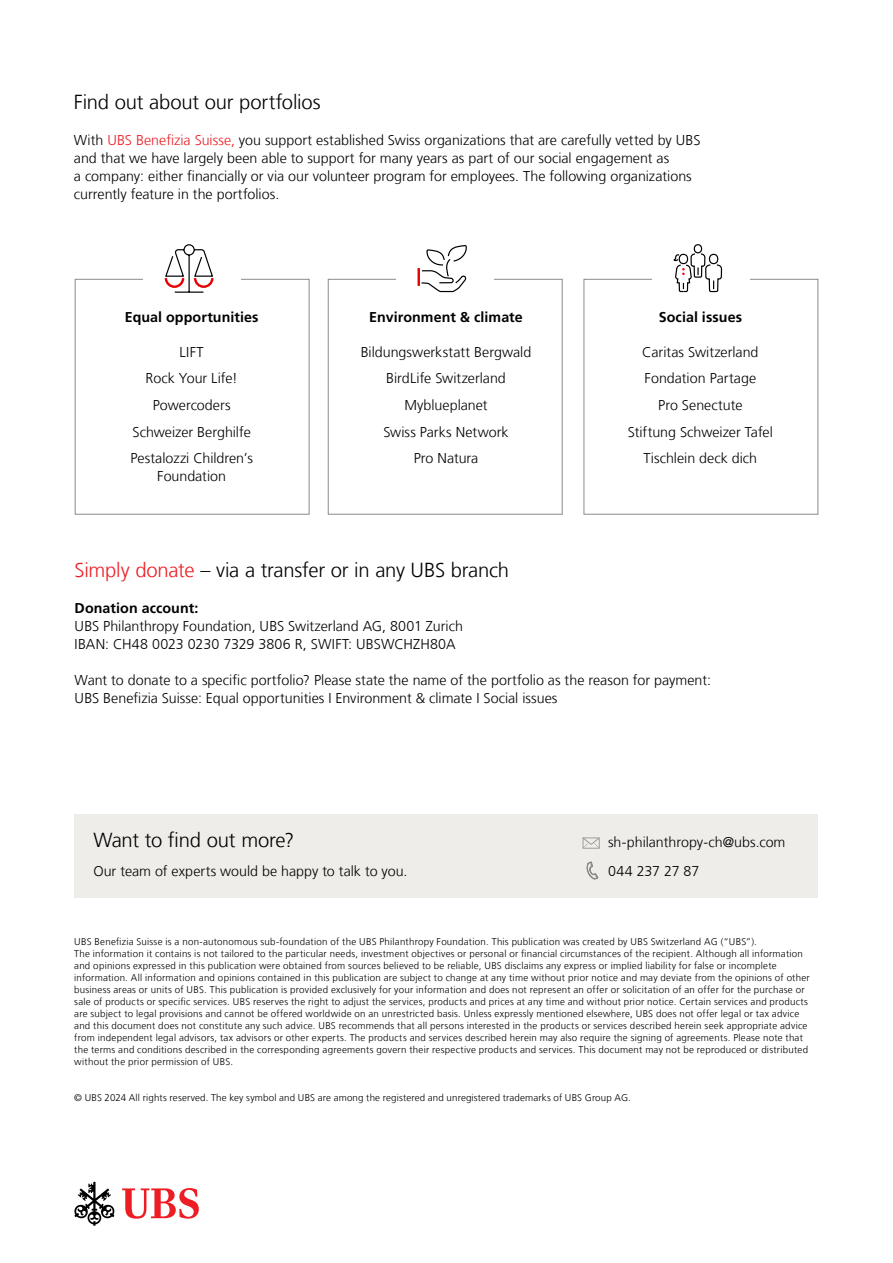
<style>
.page{position:relative;width:893px;height:1263px;background:#fff}
.page>*{position:absolute;margin:0;border:0;box-sizing:border-box;transform-origin:0 0}
.subtitle_13_5{font:300 20.25px "Frutiger LT Com";letter-spacing:-.01em;color:#000}
.UBS_Template_Body_co{font:300 14.25px/18px "Frutiger LT Com";color:#000}
.centered_list{font:300 14.25px/18px "Frutiger LT Com";color:#000;text-align:center}
.centered_list-2{font:700 14.25px "Frutiger LT Com";letter-spacing:.005em;color:#000}
.subtitle_13_5-2{font:300 14.25px "Frutiger LT Com";color:#000}
.UBS_Template_Body_co-2{font:700 14.25px "Frutiger LT Com";letter-spacing:.005em;color:#000}
.UBS_Template_Caption{font:300 9.75px/12px "Frutiger LT Com";letter-spacing:.025em;color:#000}
.s1{color:#ed1d24}
</style>
<div class="page">
<div style="left:74px;top:815px;width:744px;height:83px;background:#eeede9"></div>
<svg style="left:583px;top:837px;width:17px;height:11px"></svg>
<svg style="left:586px;top:861px;width:12px;height:18px"></svg>
<div style="left:75px;top:279px;width:234px;height:235px;border:1px solid #8c8b87"></div>
<div style="left:143px;top:267px;width:98px;height:42px;background:#fff"></div>
<div style="left:584px;top:279px;width:234px;height:235px;border:1px solid #8c8b87"></div>
<div style="left:328px;top:279px;width:234px;height:235px;border:1px solid #8c8b87"></div>
<div style="left:396px;top:267px;width:98px;height:42px;background:#fff"></div>
<div style="left:652px;top:258px;width:98px;height:41px;background:#fff"></div>
<svg style="left:418px;top:245px;width:49px;height:48px"></svg>
<svg style="left:164px;top:244px;width:50px;height:49px"></svg>
<svg style="left:673px;top:244px;width:50px;height:49px"></svg>
<svg style="left:122px;top:1188px;width:77px;height:30px"></svg>
<svg style="left:74px;top:1182px;width:41px;height:44px"></svg>
<p class="subtitle_13_5" style="left:74px;top:90px;width:248px">Find out about our portfolios</p>
<p class="UBS_Template_Body_co" style="left:74px;top:131px;width:628px">With <span class="s1">UBS Benefizia Suisse,</span> you support established Swiss organizations that are carefully vetted by UBS and that we have largely been able to support for many years as part of our social engagement as<br>a company: either financially or via our volunteer program for employees. The following organizations currently feature in the portfolios.</p>
<p class="centered_list-2" style="left:125px;top:309px;width:135px">Equal opportunities</p>
<p class="centered_list" style="left:180px;top:343px;width:26px">LIFT</p>
<p class="centered_list" style="left:146px;top:370px;width:94px">Rock Your Life!</p>
<p class="centered_list" style="left:153px;top:396px;width:79px">Powercoders</p>
<p class="centered_list" style="left:133px;top:423px;width:120px">Schweizer Berghilfe</p>
<p class="centered_list" style="left:130px;top:449px;width:124px">Pestalozzi Children’s<br>Foundation</p>
<p class="centered_list-2" style="left:369px;top:309px;width:155px">Environment &amp; climate</p>
<p class="centered_list" style="left:361px;top:343px;width:172px">Bildungswerkstatt Bergwald</p>
<p class="centered_list" style="left:386px;top:370px;width:121px">BirdLife Switzerland</p>
<p class="centered_list" style="left:404px;top:396px;width:85px">Myblueplanet</p>
<p class="centered_list" style="left:383px;top:423px;width:127px">Swiss Parks Network</p>
<p class="centered_list" style="left:414px;top:449px;width:66px">Pro Natura</p>
<p class="centered_list-2" style="left:659px;top:309px;width:85px">Social issues</p>
<p class="centered_list" style="left:642px;top:343px;width:118px">Caritas Switzerland</p>
<p class="centered_list" style="left:644px;top:370px;width:113px">Fondation Partage</p>
<p class="centered_list" style="left:658px;top:396px;width:86px">Pro Senectute</p>
<p class="centered_list" style="left:628px;top:423px;width:146px">Stiftung Schweizer Tafel</p>
<p class="centered_list" style="left:644px;top:449px;width:115px">Tischlein deck dich</p>
<p class="subtitle_13_5" style="left:75px;top:558px;width:436px"><span class="s1">Simply donate</span> – via a transfer or in any UBS branch</p>
<p class="UBS_Template_Body_co-2" style="left:75px;top:600px;width:125px">Donation account:</p>
<p class="UBS_Template_Body_co" style="left:75px;top:617px;width:390px">UBS Philanthropy Foundation, UBS Switzerland AG, 8001 Zurich<br>IBAN: CH48 0023 0230 7329 3806 R, SWIFT: UBSWCHZH80A</p>
<p class="UBS_Template_Body_co" style="left:75px;top:671px;width:638px">Want to donate to a specific portfolio? Please state the name of the portfolio as the reason for payment:<br>UBS Benefizia Suisse: Equal opportunities I Environment &amp; climate I Social issues</p>
<p class="subtitle_13_5" style="left:93px;top:828px;width:202px">Want to find out more?</p>
<p class="subtitle_13_5-2" style="left:93px;top:862px;width:316px">Our team of experts would be happy to talk to you.</p>
<p class="UBS_Template_Body_co" style="left:608px;top:833px;width:179px">sh-philanthropy-ch@ubs.com</p>
<p class="UBS_Template_Body_co" style="left:608px;top:862px;width:93px">044 237 27 87</p>
<p class="UBS_Template_Caption" style="left:74px;top:935px;width:737px">UBS Benefizia Suisse is a non-autonomous sub-foundation of the UBS Philanthropy Foundation. This publication was created by UBS Switzerland AG (“UBS”).<br>The information it contains is not tailored to the particular needs, investment objectives or personal or financial circumstances of the recipient. Although all information and opinions expressed in this publication were obtained from sources believed to be reliable, UBS disclaims any express or implied liability for false or incomplete information. All information and opinions contained in this publication are subject to change at any time without prior notice and may deviate from the opinions of other business areas or units of UBS. This publication is provided exclusively for your information and does not represent an offer or solicitation of an offer for the purchase or sale of products or specific services. UBS reserves the right to adjust the services, products and prices at any time and without prior notice. Certain services and products are subject to legal provisions and cannot be offered worldwide on an unrestricted basis. Unless expressly mentioned elsewhere, UBS does not offer legal or tax advice and this document does not constitute any such advice. UBS recommends that all persons interested in the products or services described herein seek appropriate advice from independent legal advisors, tax advisors or other experts. The products and services described herein may also require the signing of agreements. Please note that the terms and conditions described in the corresponding agreements govern their respective products and services. This document may not be reproduced or distributed without the prior permission of UBS.</p>
<p class="UBS_Template_Caption" style="left:74px;top:1091px;width:558px">© UBS 2024 All rights reserved. The key symbol and UBS are among the registered and unregistered trademarks of UBS Group AG.</p>
</div>
